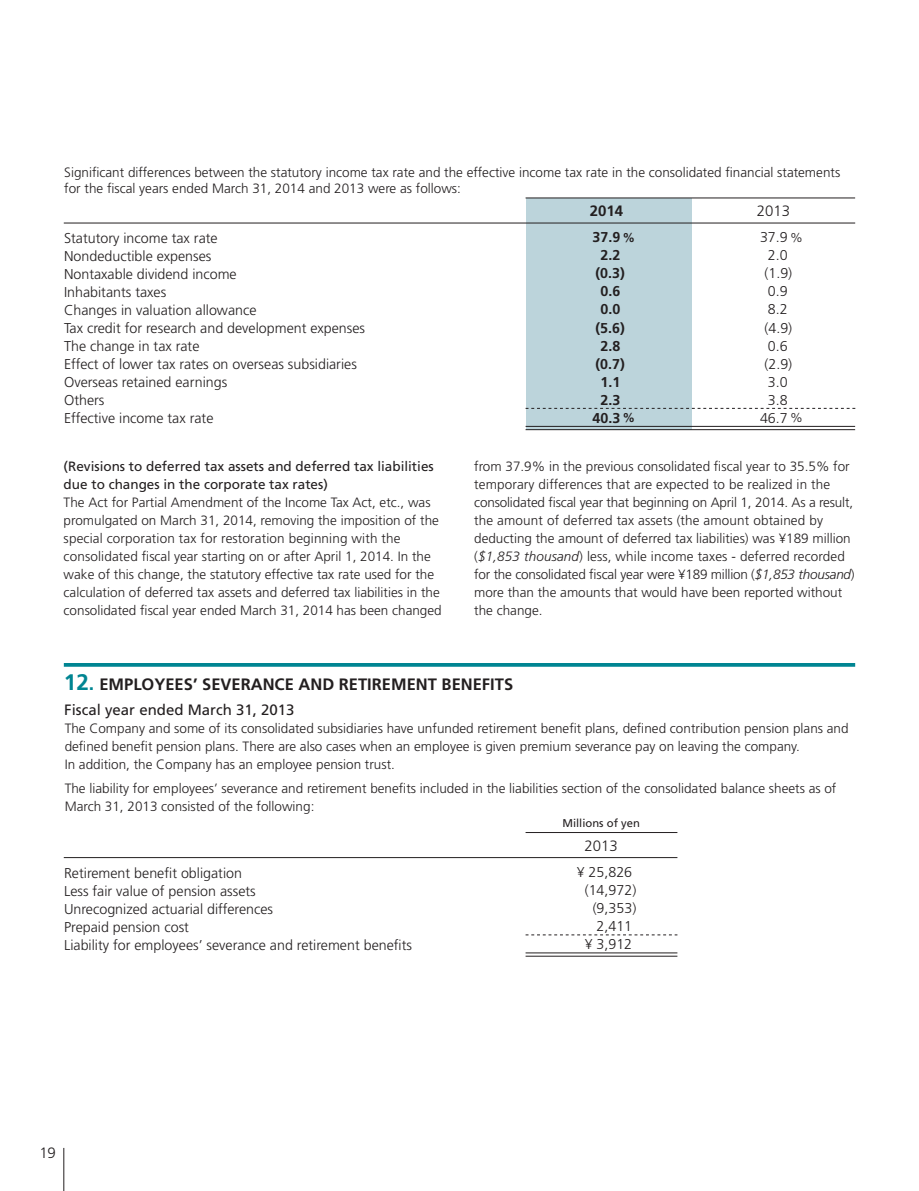
<style>
.page{position:relative;width:919px;height:1191px;background:#fff}
.page>*{position:absolute;margin:0;border:0;box-sizing:border-box;transform-origin:0 0}
.t1{font:700 16.5px "Frutiger LT Std";color:#231f20}
.t2{font:15px "Frutiger LT Std";color:#231f20}
.t3{font:300 15px "Frutiger LT Std";color:#231f20}
.t4{font:700 15px "Frutiger LT Std";color:#231f20}
.t5{font:300 14.25px/18px "Frutiger LT Std";color:#231f20}
.t6{font:700 14.25px/18px "Frutiger LT Std";color:#231f20;text-align:center}
.t7{font:300 13.5px/18px "Frutiger LT Std";color:#231f20}
.t8{font:13.5px/18px "Frutiger LT Std";color:#231f20}
.t9{font:700 12.75px "Frutiger LT Std";color:#231f20}
.t10{font:300 12.75px "Frutiger LT Std";color:#231f20}
.t11{font:11.25px "Frutiger LT Std";color:#231f20}
.s1{font-style:italic}
.s2{font-size:22.5px;color:#008592}
.s3{font-size:19.5px;color:#008592}
</style>
<div class="page">
<div style="left:525px;top:198px;width:166px;height:232px;background:#bcd4db"></div>
<hr style="left:525px;top:198px;width:330px;height:1px;background:#231f20">
<hr style="left:525px;top:429px;width:330px;height:1px;background:#231f20">
<hr style="left:525px;top:426px;width:330px;height:1px;background:#231f20">
<hr style="left:64px;top:223px;width:791px;height:1px;background:#231f20">
<svg style="left:525px;top:408px;width:330px;height:1px"></svg>
<hr style="left:525px;top:832px;width:152px;height:1px;background:#231f20">
<hr style="left:525px;top:956px;width:152px;height:1px;background:#231f20">
<hr style="left:525px;top:952px;width:152px;height:1px;background:#231f20">
<hr style="left:64px;top:857px;width:613px;height:1px;background:#231f20">
<svg style="left:525px;top:934px;width:152px;height:1px"></svg>
<svg style="left:64px;top:663px;width:791px;height:4px;background:#0f8c98"></svg>
<hr style="left:63px;top:1147px;width:1px;height:43px;background:#231f20">
<p class="t7" style="left:64px;top:165px;width:777px;line-height:16.5px">Significant differences between the statutory income tax rate and the effective income tax rate in the consolidated financial statements for the fiscal years ended March 31, 2014 and 2013 were as follows:</p>
<p class="t5" style="left:64px;top:230px;width:302px">Statutory income tax rate<br>Nondeductible expenses<br>Nontaxable dividend income<br>Inhabitants taxes<br>Changes in valuation allowance<br>Tax credit for research and development expenses<br>The change in tax rate<br>Effect of lower tax rates on overseas subsidiaries<br>Overseas retained earnings<br>Others<br>Effective income tax rate</p>
<p class="t8" style="left:64px;top:458px;width:371px">(Revisions to deferred tax assets and deferred tax liabilities due to changes in the corporate tax rates)</p>
<p class="t7" style="left:64px;top:494px;width:379px">The Act for Partial Amendment of the Income Tax Act, etc., was promulgated on March 31, 2014, removing the imposition of the special corporation tax for restoration beginning with the consolidated fiscal year starting on or after April 1, 2014. In the wake of this change, the statutory effective tax rate used for the calculation of deferred tax assets and deferred tax liabilities in the consolidated fiscal year ended March 31, 2014 has been changed</p>
<p class="t4" style="left:589px;top:204px;width:35px">2014</p>
<p class="t3" style="left:756px;top:204px;width:35px">2013</p>
<p class="t9" style="left:622px;top:232px;width:14px">%</p>
<p class="t10" style="left:790px;top:231px;width:14px">%</p>
<p class="t6" style="left:592px;top:229px;width:34px">37.9<br>2.2 (0.3)<br>0.6<br>0.0 (5.6)<br>2.8 (0.7)<br>1.1<br>2.3<br>40.3</p>
<p class="t5" style="left:760px;top:229px;width:34px;text-align:center">37.9<br>2.0 (1.9)<br>0.9<br>8.2 (4.9)<br>0.6 (2.9)<br>3.0<br>3.8<br>46.7</p>
<p class="t9" style="left:622px;top:412px;width:14px">%</p>
<p class="t10" style="left:790px;top:411px;width:14px">%</p>
<p class="t7" style="left:474px;top:458px;width:382px">from 37.9% in the previous consolidated fiscal year to 35.5% for temporary differences that are expected to be realized in the consolidated fiscal year that beginning on April 1, 2014. As a result, the amount of deferred tax assets (the amount obtained by deducting the amount of deferred tax liabilities) was ¥189 million (<span class="s1">$1,853 thousand</span>) less, while income taxes - deferred recorded for the consolidated fiscal year were ¥189 million (<span class="s1">$1,853 thousand</span>) more than the amounts that would have been reported without the change.</p>
<p class="t1" style="left:64px;top:676px;width:450px"><span class="s2">12</span><span class="s3">.</span> EMPLOYEES’ SEVERANCE AND RETIREMENT BENEFITS</p>
<p class="t2" style="left:64px;top:700px;width:232px">Fiscal year ended March 31, 2013</p>
<p class="t7" style="left:65px;top:720px;width:785px">The Company and some of its consolidated subsidiaries have unfunded retirement benefit plans, defined contribution pension plans and defined benefit pension plans. There are also cases when an employee is given premium severance pay on leaving the company.<br>In addition, the Company has an employee pension trust.</p>
<p class="t7" style="left:65px;top:780px;width:773px">The liability for employees’ severance and retirement benefits included in the liabilities section of the consolidated balance sheets as of<br>March 31, 2013 consisted of the following:</p>
<p class="t11" style="left:562px;top:816px;width:79px">Millions of yen</p>
<p class="t3" style="left:584px;top:838px;width:35px">2013</p>
<p class="t5" style="left:64px;top:864px;width:349px">Retirement benefit obligation<br>Less fair value of pension assets<br>Unrecognized actuarial differences<br>Prepaid pension cost<br>Liability for employees’ severance and retirement benefits</p>
<p class="t5" style="left:576px;top:864px;width:61px;text-align:right">¥ 25,826 (14,972) (9,353)<br>2,411<br>¥ 3,912</p>
<p class="t3" style="left:40px;top:1145px;width:18px">19</p>
</div>
